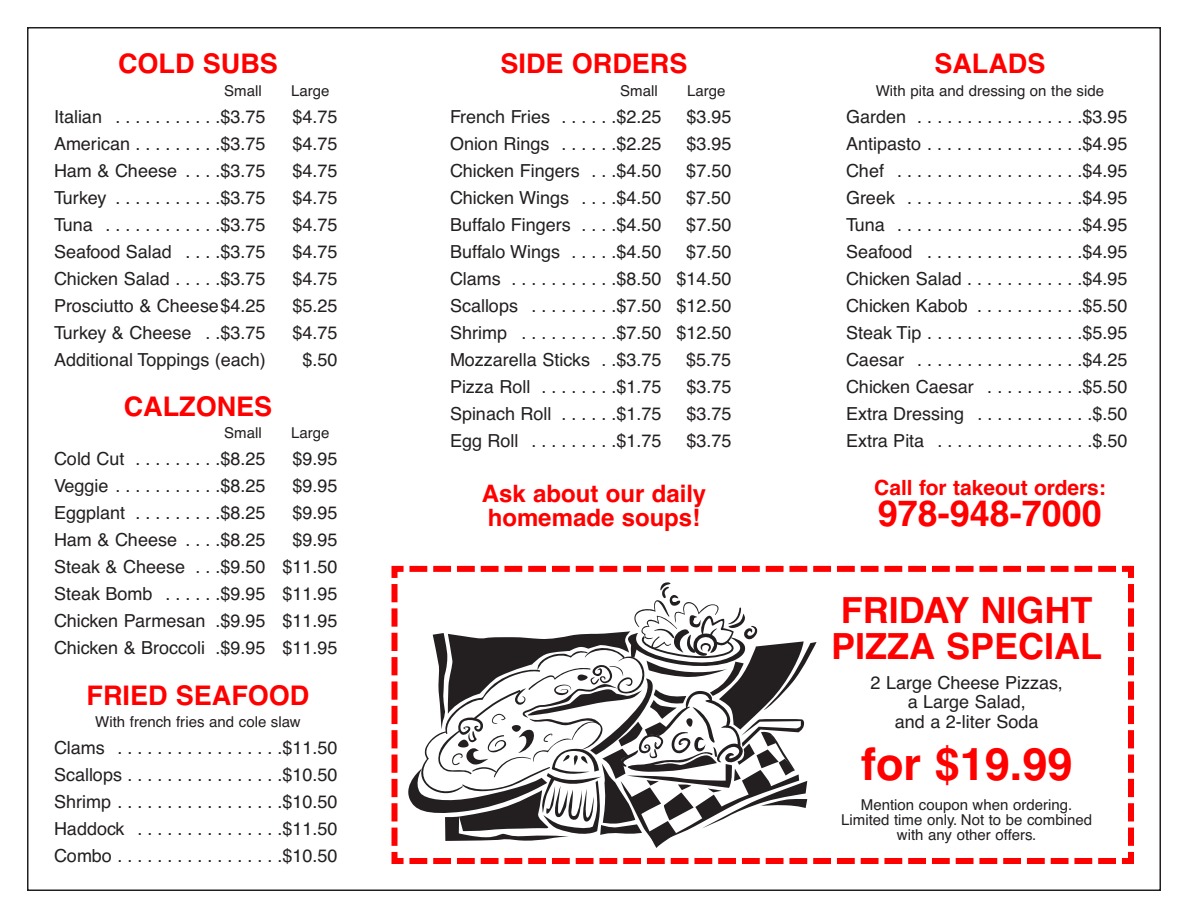
<style>
.page{position:relative;width:1188px;height:918px;background:#fff}
.page>*{position:absolute;margin:0;border:0;box-sizing:border-box;transform-origin:0 0}
.t1{font:700 45px "Helvetica CE";color:#f00}
.t2{font:700 36px/36px "Helvetica";color:#f00}
.t3{font:700 27px "Helvetica";color:#f00}
.t4{font:700 24px/24px "Helvetica";color:#f00}
.t5{font:700 21px "Helvetica";color:#f00}
.t6{font:18px/27px "Helvetica";color:#231f20;text-align:justify}
.t7{font:15px/15px "Helvetica";color:#231f20;text-align:center}
</style>
<div class="page">
<svg style="left:391px;top:565px;width:743px;height:299px"></svg>
<svg style="left:408px;top:582px;width:409px;height:268px"></svg>
<h3 class="t3" style="left:118px;top:54px;width:161px">COLD SUBS</h3>
<p class="t7" style="left:224px;top:85px;width:39px">Small</p>
<p class="t7" style="left:291px;top:85px;width:40px">Large</p>
<p class="t6" style="left:54px;top:105px;width:213px">Italian . . . . . . . . . . .$3.75</p>
<p class="t6" style="left:293px;top:105px;width:47px">$4.75</p>
<p class="t6" style="left:54px;top:132px;width:213px">American . . . . . . . . .$3.75</p>
<p class="t6" style="left:292px;top:132px;width:47px">$4.75</p>
<p class="t6" style="left:54px;top:159px;width:213px">Ham &amp; Cheese . . . .$3.75</p>
<p class="t6" style="left:292px;top:159px;width:47px">$4.75</p>
<p class="t6" style="left:54px;top:186px;width:213px">Turkey . . . . . . . . . . .$3.75</p>
<p class="t6" style="left:293px;top:186px;width:47px">$4.75</p>
<p class="t6" style="left:54px;top:213px;width:213px">Tuna . . . . . . . . . . . .$3.75</p>
<p class="t6" style="left:293px;top:213px;width:47px">$4.75</p>
<p class="t6" style="left:54px;top:240px;width:213px">Seafood Salad . . . .$3.75</p>
<p class="t6" style="left:292px;top:240px;width:47px">$4.75</p>
<p class="t6" style="left:54px;top:267px;width:213px">Chicken Salad . . . . .$3.75</p>
<p class="t6" style="left:292px;top:267px;width:47px">$4.75</p>
<p class="t6" style="left:54px;top:294px;width:213px">Prosciutto &amp; Cheese$4.25</p>
<p class="t6" style="left:292px;top:294px;width:47px">$5.25</p>
<p class="t6" style="left:54px;top:321px;width:213px">Turkey &amp; Cheese . .$3.75</p>
<p class="t6" style="left:292px;top:321px;width:47px">$4.75</p>
<p class="t6" style="left:54px;top:348px;width:213px">Additional Toppings (each)</p>
<p class="t6" style="left:302px;top:348px;width:37px">$.50</p>
<h3 class="t3" style="left:124px;top:397px;width:150px">CALZONES</h3>
<p class="t7" style="left:224px;top:427px;width:39px">Small</p>
<p class="t7" style="left:291px;top:427px;width:40px">Large</p>
<p class="t6" style="left:54px;top:447px;width:213px">Cold Cut . . . . . . . . .$8.25</p>
<p class="t6" style="left:293px;top:447px;width:47px">$9.95</p>
<p class="t6" style="left:54px;top:474px;width:213px">Veggie . . . . . . . . . . .$8.25</p>
<p class="t6" style="left:293px;top:474px;width:47px">$9.95</p>
<p class="t6" style="left:54px;top:501px;width:213px">Eggplant . . . . . . . . .$8.25</p>
<p class="t6" style="left:293px;top:501px;width:47px">$9.95</p>
<p class="t6" style="left:54px;top:528px;width:213px">Ham &amp; Cheese . . . .$8.25</p>
<p class="t6" style="left:54px;top:528px;width:285px;text-indent:238px">$9.95<br>Steak &amp; Cheese . . .$9.50 $11.50<br>Steak Bomb . . . . . .$9.95 $11.95<br>Chicken Parmesan .$9.95 $11.95<br>Chicken &amp; Broccoli .$9.95 $11.95</p>
<h3 class="t3" style="left:87px;top:685px;width:224px">FRIED SEAFOOD</h3>
<p class="t7" style="left:95px;top:716px;width:207px">With french fries and cole slaw</p>
<p class="t6" style="left:54px;top:736px;width:285px">Clams . . . . . . . . . . . . . . . . .$11.50<br>Scallops . . . . . . . . . . . . . . . .$10.50<br>Shrimp . . . . . . . . . . . . . . . . .$10.50<br>Haddock . . . . . . . . . . . . . . .$11.50<br>Combo . . . . . . . . . . . . . . . . .$10.50</p>
<h3 class="t3" style="left:501px;top:54px;width:188px">SIDE ORDERS</h3>
<p class="t7" style="left:620px;top:85px;width:39px">Small</p>
<p class="t7" style="left:687px;top:85px;width:40px">Large</p>
<p class="t6" style="left:450px;top:105px;width:213px">French Fries . . . . . .$2.25</p>
<p class="t6" style="left:686px;top:105px;width:47px">$3.95</p>
<p class="t6" style="left:450px;top:132px;width:213px">Onion Rings . . . . . .$2.25</p>
<p class="t6" style="left:686px;top:132px;width:47px">$3.95</p>
<p class="t6" style="left:450px;top:159px;width:213px">Chicken Fingers . . .$4.50</p>
<p class="t6" style="left:686px;top:159px;width:47px">$7.50</p>
<p class="t6" style="left:450px;top:186px;width:213px">Chicken Wings . . . .$4.50</p>
<p class="t6" style="left:686px;top:186px;width:47px">$7.50</p>
<p class="t6" style="left:450px;top:213px;width:213px">Buffalo Fingers . . . .$4.50</p>
<p class="t6" style="left:686px;top:213px;width:47px">$7.50</p>
<p class="t6" style="left:450px;top:240px;width:213px">Buffalo Wings . . . . .$4.50</p>
<p class="t6" style="left:450px;top:240px;width:283px;text-indent:236px">$7.50<br>Clams . . . . . . . . . . .$8.50 $14.50<br>Scallops . . . . . . . . .$7.50 $12.50<br>Shrimp . . . . . . . . . .$7.50 $12.50<br>Mozzarella Sticks . .$3.75</p>
<p class="t6" style="left:686px;top:348px;width:47px">$5.75</p>
<p class="t6" style="left:450px;top:375px;width:213px">Pizza Roll . . . . . . . .$1.75</p>
<p class="t6" style="left:686px;top:375px;width:47px">$3.75</p>
<p class="t6" style="left:450px;top:402px;width:213px">Spinach Roll . . . . . .$1.75</p>
<p class="t6" style="left:686px;top:402px;width:47px">$3.75</p>
<p class="t6" style="left:450px;top:429px;width:213px">Egg Roll . . . . . . . . .$1.75</p>
<p class="t6" style="left:686px;top:429px;width:47px">$3.75</p>
<h3 class="t4" style="left:482px;top:484px;width:226px">Ask about our daily homemade soups!</h3>
<h3 class="t3" style="left:935px;top:54px;width:112px">SALADS</h3>
<p class="t7" style="left:876px;top:85px;width:230px">With pita and dressing on the side</p>
<p class="t6" style="left:846px;top:105px;width:283px">Garden . . . . . . . . . . . . . . . . .$3.95<br>Antipasto . . . . . . . . . . . . . . . .$4.95<br>Chef . . . . . . . . . . . . . . . . . . .$4.95<br>Greek . . . . . . . . . . . . . . . . . .$4.95<br>Tuna . . . . . . . . . . . . . . . . . . .$4.95<br>Seafood . . . . . . . . . . . . . . . .$4.95<br>Chicken Salad . . . . . . . . . . . .$4.95<br>Chicken Kabob . . . . . . . . . . .$5.50<br>Steak Tip . . . . . . . . . . . . . . . .$5.95<br>Caesar . . . . . . . . . . . . . . . . .$4.25<br>Chicken Caesar . . . . . . . . . .$5.50<br>Extra Dressing . . . . . . . . . . . .$.50<br>Extra Pita . . . . . . . . . . . . . . . .$.50</p>
<p class="t5" style="left:874px;top:480px;width:233px">Call for takeout orders:</p>
<h2 class="t2" style="left:878px;top:499px;width:226px">978-948-7000</h2>
<h2 class="t2" style="left:831px;top:596px;width:272px">FRIDAY NIGHT<br>PIZZA SPECIAL</h2>
<p class="t6" style="left:871px;top:674px;width:194px;line-height:19.5px;text-align:center">2 Large Cheese Pizzas, a Large Salad,<br>and a 2-liter Soda</p>
<h1 class="t1" style="left:861px;top:748px;width:213px">for $19.99</h1>
<p class="t7" style="left:841px;top:799px;width:252px">Mention coupon when ordering.<br>Limited time only. Not to be combined with any other offers.</p>
</div>
